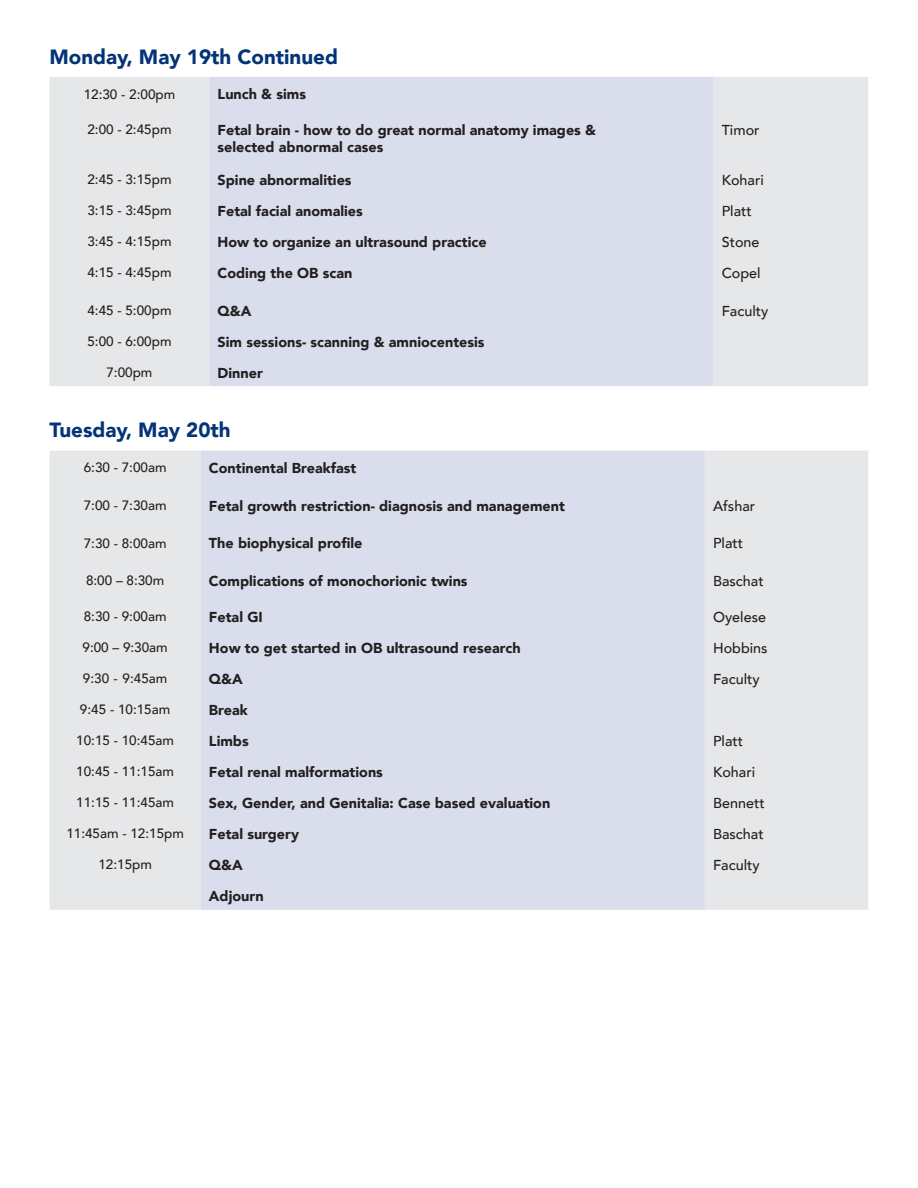
<style>
.page{position:relative;width:918px;height:1188px;background:#fff}
.page>*{position:absolute;margin:0;border:0;box-sizing:border-box;transform-origin:0 0}
.t1{font:900 20.55px "Avenir";color:#043477}
.t2{font:900 14.4px "Avenir";color:#231f20}
.t3{font:500 14.4px "Avenir";color:#231f20}
.t4{font:500 13.5px "Avenir";color:#231f20}
</style>
<div class="page">
<div style="left:50px;top:451px;width:818px;height:459px;background:#e6e7e9"></div>
<div style="left:201px;top:451px;width:504px;height:459px;background:#daddeb"></div>
<div style="left:50px;top:77px;width:818px;height:309px;background:#e6e7e9"></div>
<div style="left:209px;top:77px;width:504px;height:309px;background:#daddeb"></div>
<p class="t1" style="left:50px;top:39px;width:290px">Monday, May 19th Continued</p>
<p class="t4" style="left:84px;top:82px;width:93px">12:30 - 2:00pm</p>
<p class="t2" style="left:218px;top:82px;width:90px">Lunch &amp; sims</p>
<p class="t4" style="left:87px;top:118px;width:86px">2:00 - 2:45pm</p>
<p class="t2" style="left:218px;top:118px;width:380px">Fetal brain - how to do great normal anatomy images &amp;</p>
<p class="t2" style="left:218px;top:135px;width:167px">selected abnormal cases</p>
<p class="t3" style="left:722px;top:117px;width:39px">Timor</p>
<p class="t4" style="left:87px;top:167px;width:86px">2:45 - 3:15pm</p>
<p class="t2" style="left:218px;top:167px;width:136px">Spine abnormalities</p>
<p class="t3" style="left:722px;top:167px;width:44px">Kohari</p>
<p class="t4" style="left:87px;top:198px;width:86px">3:15 - 3:45pm</p>
<p class="t2" style="left:218px;top:198px;width:147px">Fetal facial anomalies</p>
<p class="t3" style="left:722px;top:198px;width:32px">Platt</p>
<p class="t4" style="left:87px;top:230px;width:86px">3:45 - 4:15pm</p>
<p class="t2" style="left:218px;top:229px;width:271px">How to organize an ultrasound practice</p>
<p class="t3" style="left:722px;top:229px;width:39px">Stone</p>
<p class="t4" style="left:87px;top:261px;width:86px">4:15 - 4:45pm</p>
<p class="t2" style="left:218px;top:260px;width:136px">Coding the OB scan</p>
<p class="t3" style="left:722px;top:260px;width:40px">Copel</p>
<p class="t4" style="left:87px;top:298px;width:86px">4:45 - 5:00pm</p>
<p class="t2" style="left:218px;top:298px;width:35px">Q&amp;A</p>
<p class="t3" style="left:722px;top:298px;width:48px">Faculty</p>
<p class="t4" style="left:87px;top:329px;width:86px">5:00 - 6:00pm</p>
<p class="t2" style="left:218px;top:329px;width:268px">Sim sessions- scanning &amp; amniocentesis</p>
<p class="t4" style="left:106px;top:360px;width:48px">7:00pm</p>
<p class="t2" style="left:218px;top:360px;width:47px">Dinner</p>
<p class="t1" style="left:50px;top:413px;width:183px">Tuesday, May 20th</p>
<p class="t4" style="left:84px;top:456px;width:84px">6:30 - 7:00am</p>
<p class="t2" style="left:209px;top:456px;width:149px">Continental Breakfast</p>
<p class="t4" style="left:84px;top:494px;width:84px">7:00 - 7:30am</p>
<p class="t2" style="left:209px;top:493px;width:357px">Fetal growth restriction- diagnosis and management</p>
<p class="t3" style="left:713px;top:493px;width:44px">Afshar</p>
<p class="t4" style="left:84px;top:531px;width:84px">7:30 - 8:00am</p>
<p class="t2" style="left:209px;top:531px;width:155px">The biophysical profile</p>
<p class="t3" style="left:713px;top:531px;width:32px">Platt</p>
<p class="t4" style="left:86px;top:569px;width:80px">8:00 – 8:30m</p>
<p class="t2" style="left:209px;top:569px;width:260px">Complications of monochorionic twins</p>
<p class="t3" style="left:713px;top:569px;width:52px">Baschat</p>
<p class="t4" style="left:84px;top:604px;width:84px">8:30 - 9:00am</p>
<p class="t2" style="left:209px;top:604px;width:55px">Fetal GI</p>
<p class="t3" style="left:713px;top:604px;width:55px">Oyelese</p>
<p class="t4" style="left:83px;top:635px;width:87px">9:00 – 9:30am</p>
<p class="t2" style="left:209px;top:635px;width:313px">How to get started in OB ultrasound research</p>
<p class="t3" style="left:713px;top:635px;width:56px">Hobbins</p>
<p class="t4" style="left:83px;top:666px;width:86px">9:30 - 9:45am</p>
<p class="t2" style="left:209px;top:666px;width:35px">Q&amp;A</p>
<p class="t3" style="left:713px;top:666px;width:48px">Faculty</p>
<p class="t4" style="left:80px;top:698px;width:92px">9:45 - 10:15am</p>
<p class="t2" style="left:209px;top:697px;width:40px">Break</p>
<p class="t4" style="left:76px;top:729px;width:99px">10:15 - 10:45am</p>
<p class="t2" style="left:209px;top:729px;width:41px">Limbs</p>
<p class="t3" style="left:713px;top:728px;width:32px">Platt</p>
<p class="t4" style="left:76px;top:760px;width:99px">10:45 - 11:15am</p>
<p class="t2" style="left:209px;top:760px;width:175px">Fetal renal malformations</p>
<p class="t3" style="left:713px;top:760px;width:44px">Kohari</p>
<p class="t4" style="left:76px;top:791px;width:99px">11:15 - 11:45am</p>
<p class="t2" style="left:209px;top:791px;width:343px">Sex, Gender, and Genitalia: Case based evaluation</p>
<p class="t3" style="left:713px;top:791px;width:53px">Bennett</p>
<p class="t4" style="left:66px;top:822px;width:119px">11:45am - 12:15pm</p>
<p class="t2" style="left:209px;top:822px;width:92px">Fetal surgery</p>
<p class="t3" style="left:713px;top:822px;width:52px">Baschat</p>
<p class="t4" style="left:98px;top:853px;width:55px">12:15pm</p>
<p class="t2" style="left:209px;top:853px;width:35px">Q&amp;A</p>
<p class="t3" style="left:713px;top:853px;width:48px">Faculty</p>
<p class="t2" style="left:209px;top:884px;width:56px">Adjourn</p>
</div>
